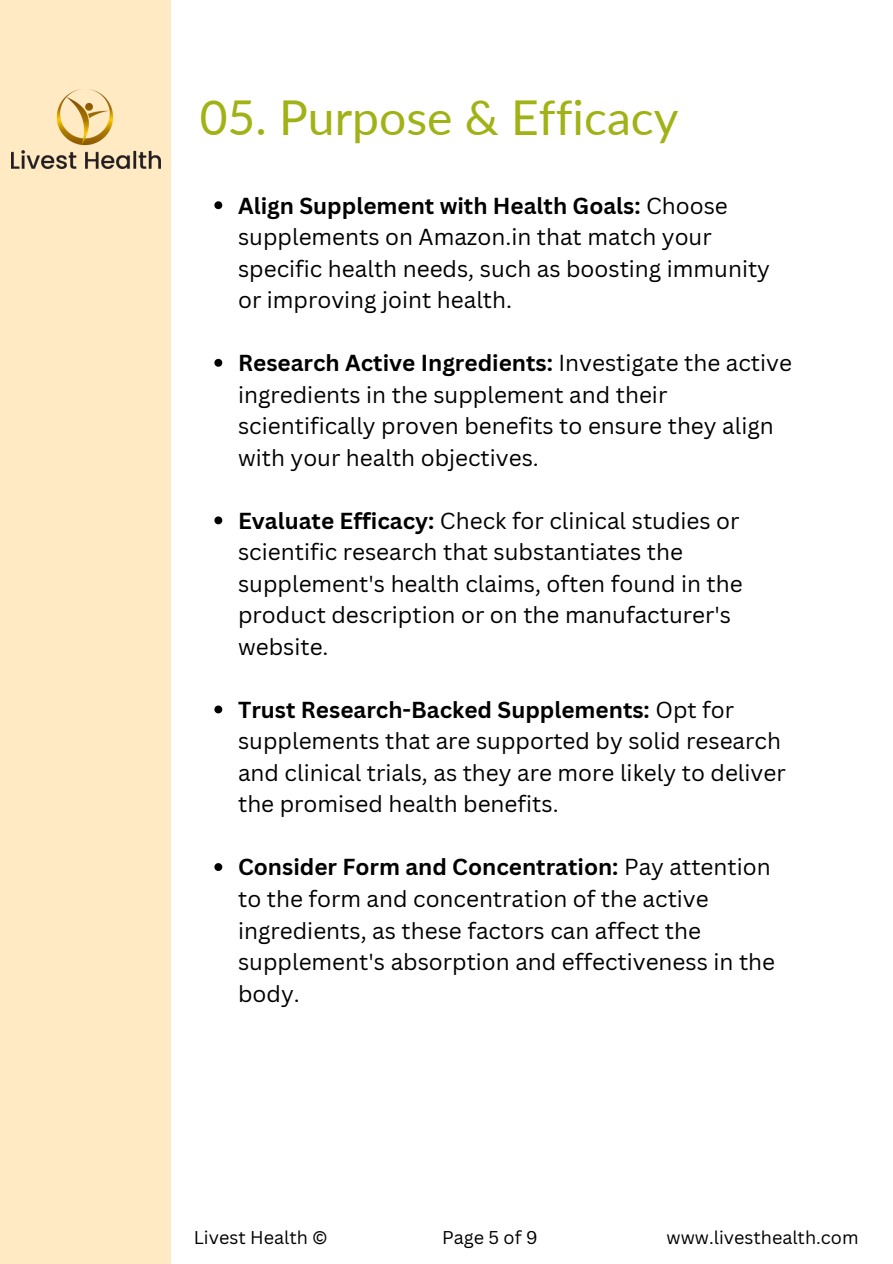
<style>
.page{position:relative;width:893px;height:1264px;background:#fff}
.page>*{position:absolute;margin:0;border:0;box-sizing:border-box;transform-origin:0 0}
.t1{font:48px "Lato";color:#a1b217}
.t2{font:22.5px/31.5px "Canva Sans";color:#000}
.t3{font:18px "Canva Sans";color:#000}
.s1{font-weight:700}
</style>
<div class="page">
<div style="left:0;top:0;width:171px;height:1263px;background:#ffeac3"></div>
<img style="left:11px;top:89px;width:149px;height:79px">
<svg style="left:214px;top:201px;width:8px;height:8px"></svg>
<svg style="left:214px;top:359px;width:8px;height:8px"></svg>
<svg style="left:214px;top:516px;width:8px;height:8px"></svg>
<svg style="left:214px;top:705px;width:8px;height:8px"></svg>
<svg style="left:214px;top:863px;width:8px;height:8px"></svg>
<p class="t1" style="left:200px;top:88px;width:480px">05. Purpose &amp; Efficacy</p>
<p class="t2" style="left:238px;top:189px;width:533px"><span class="s1">Align Supplement with Health Goals:</span> Choose supplements on Amazon.in that match your specific health needs, such as boosting immunity or improving joint health.</p>
<p class="t2" style="left:238px;top:347px;width:555px"><span class="s1">Research Active Ingredients:</span> Investigate the active ingredients in the supplement and their scientifically proven benefits to ensure they align with your health objectives.</p>
<p class="t2" style="left:238px;top:504px;width:506px"><span class="s1">Evaluate Efficacy:</span> Check for clinical studies or scientific research that substantiates the supplement's health claims, often found in the product description or on the manufacturer's website.</p>
<p class="t2" style="left:238px;top:693px;width:549px"><span class="s1">Trust Research-Backed Supplements:</span> Opt for supplements that are supported by solid research and clinical trials, as they are more likely to deliver the promised health benefits.</p>
<p class="t2" style="left:238px;top:851px;width:538px"><span class="s1">Consider Form and Concentration:</span> Pay attention to the form and concentration of the active ingredients, as these factors can affect the supplement's absorption and effectiveness in the body.</p>
<p class="t3" style="left:194px;top:1224px;width:136px">Livest Health ©</p>
<p class="t3" style="left:442px;top:1224px;width:97px">Page 5 of 9</p>
<p class="t3" style="left:666px;top:1224px;width:193px">www.livesthealth.com</p>
</div>
